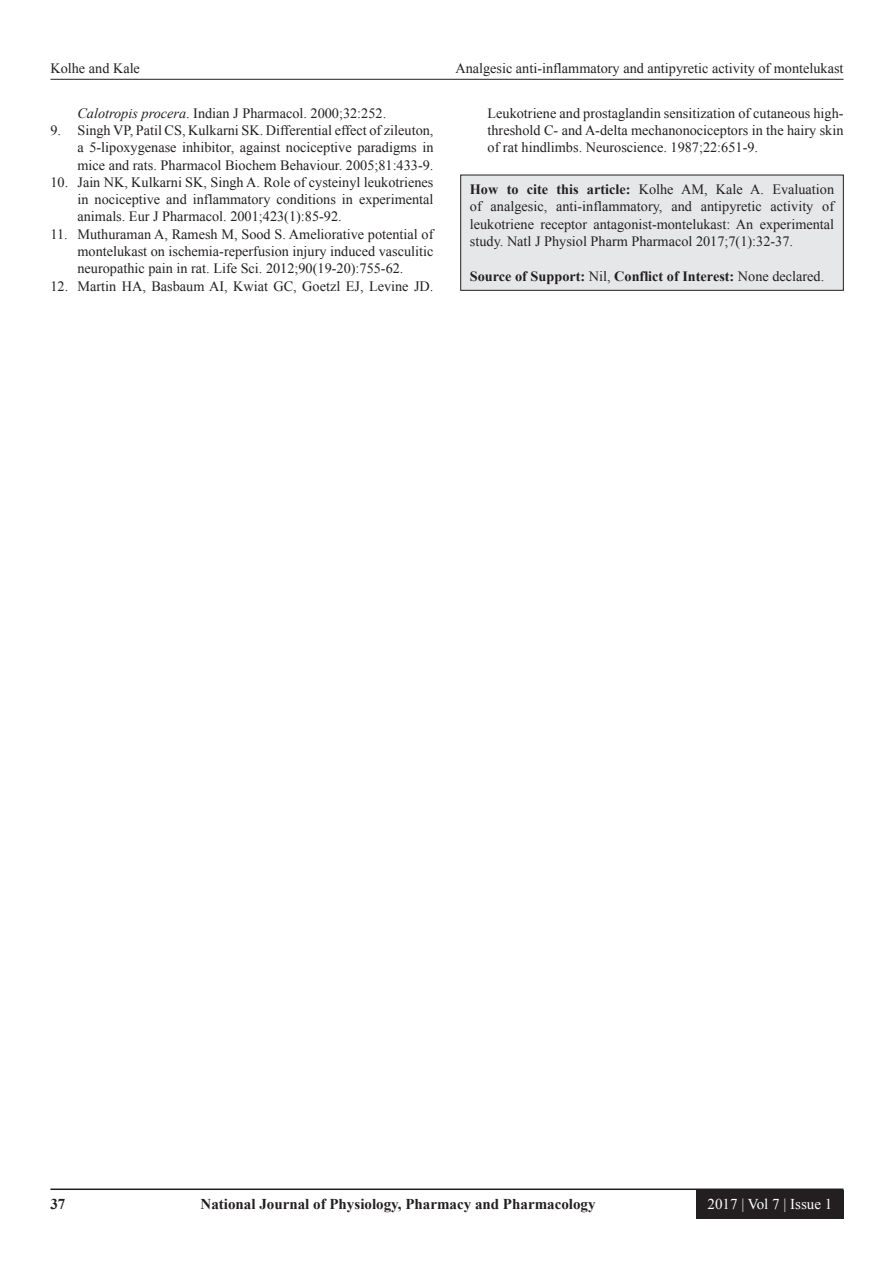
<style>
.page{position:relative;width:894px;height:1263px;background:#fff}
.page>*{position:absolute;margin:0;border:0;box-sizing:border-box;transform-origin:0 0}
.t1{font:700 15px "Times New Roman";color:#231f20}
.t2{font:15px "Times New Roman";color:#fff}
.REF{font:14.25px/17.2px "Times New Roman";color:#231f20;text-align:justify}
.HTC{font:14.25px/17.2px "Times New Roman";color:#231f20;text-align:justify}
.HTC-2{font:700 14.25px "Times New Roman";color:#231f20}
.s1{font-style:italic}
.s2{font-weight:700}
.s3{font-weight:400}
</style>
<div class="page">
<hr style="left:50px;top:79px;width:793px;height:1px;background:#231f20">
<hr style="left:50px;top:1188px;width:793px;height:2px;background:#231f20">
<div style="left:696px;top:1190px;width:147px;height:28px;background:#231f20"></div>
<div style="left:460px;top:175px;width:383px;height:115px;background:#e6e7e9"></div>
<p class="HTC" style="left:50px;top:59px;width:91px">Kolhe and Kale</p>
<p class="HTC" style="left:455px;top:59px;width:389px">Analgesic anti-inflammatory and antipyretic activity of montelukast</p>
<p class="REF" style="left:77px;top:104px;width:310px"><span class="s1">Calotropis procera</span>. Indian J Pharmacol. 2000;32:252.</p>
<p class="REF" style="left:77px;top:121px;width:357px;text-indent:-27px">9. Singh VP, Patil CS, Kulkarni SK. Differential effect of zileuton, a 5-lipoxygenase inhibitor, against nociceptive paradigms in mice and rats. Pharmacol Biochem Behaviour. 2005;81:433-9.</p>
<p class="REF" style="left:77px;top:173px;width:357px;text-indent:-27px">10. Jain NK, Kulkarni SK, Singh A. Role of cysteinyl leukotrienes in nociceptive and inflammatory conditions in experimental animals. Eur J Pharmacol. 2001;423(1):85-92.</p>
<p class="REF" style="left:77px;top:225px;width:357px;text-indent:-27px">11. Muthuraman A, Ramesh M, Sood S. Ameliorative potential of montelukast on ischemia-reperfusion injury induced vasculitic neuropathic pain in rat. Life Sci. 2012;90(19-20):755-62.</p>
<p class="REF" style="left:50px;top:277px;width:384px">12. Martin HA, Basbaum AI, Kwiat GC, Goetzl EJ, Levine JD.</p>
<p class="REF" style="left:487px;top:104px;width:357px">Leukotriene and prostaglandin sensitization of cutaneous high&shy;threshold C- and A-delta mechanonociceptors in the hairy skin of rat hindlimbs. Neuroscience. 1987;22:651-9.</p>
<p class="HTC" style="left:469px;top:180px;width:365px"><span class="s2">How to cite this article:</span> Kolhe AM, Kale A. Evaluation of analgesic, anti-inflammatory, and antipyretic activity of leukotriene receptor antagonist-montelukast: An experimental study. Natl J Physiol Pharm Pharmacol 2017;7(1):32-37.</p>
<p class="HTC-2" style="left:469px;top:266px;width:356px">Source of Support: <span class="s3">Nil,</span> Conflict of Interest: <span class="s3">None declared.</span></p>
<p class="t1" style="left:50px;top:1193px;width:16px">37</p>
<p class="t1" style="left:200px;top:1193px;width:396px">National Journal of Physiology, Pharmacy and Pharmacology</p>
<p class="t2" style="left:707px;top:1193px;width:126px">2017 | Vol 7 | Issue 1</p>
</div>
